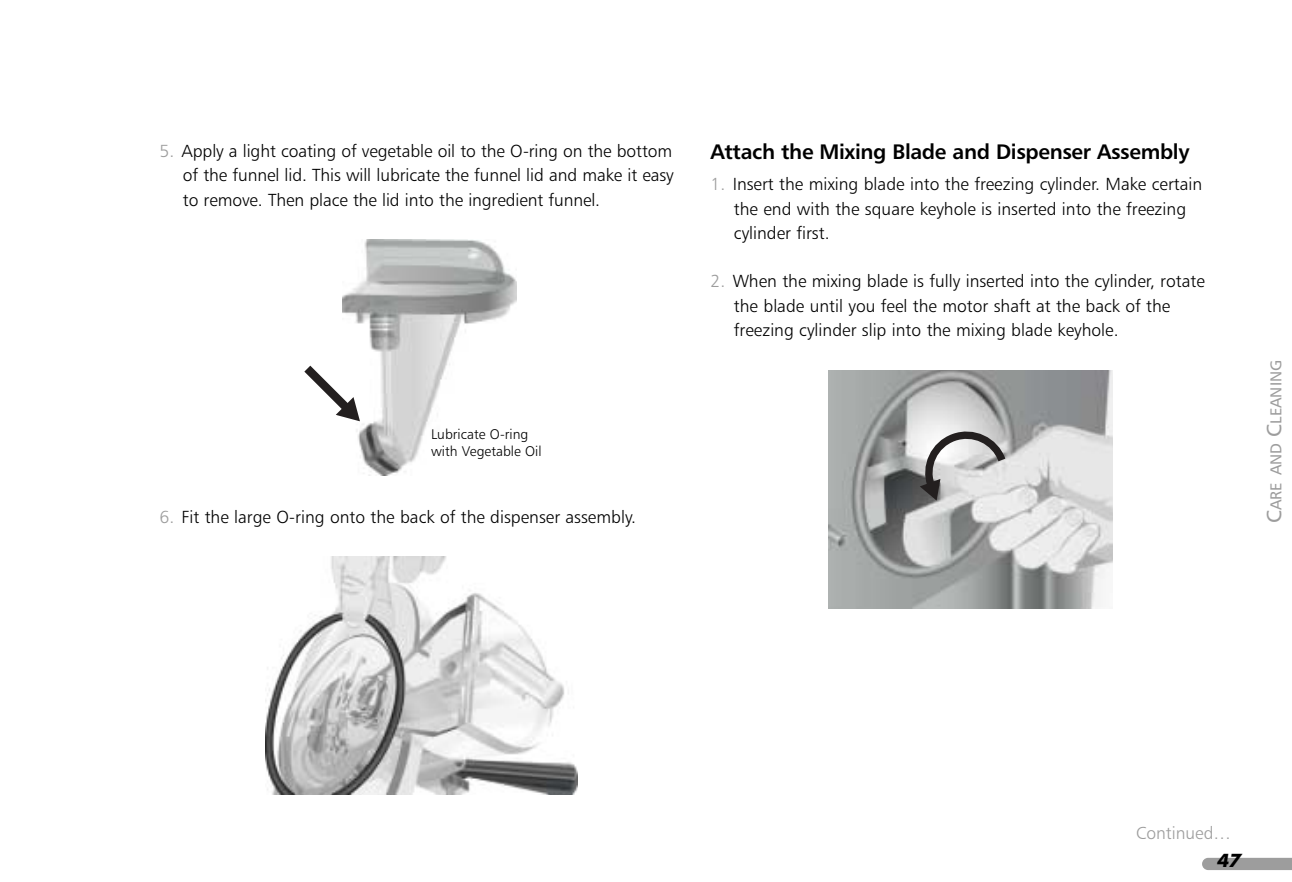
<style>
.page{position:relative;width:1292px;height:882px;background:#fff}
.page>*{position:absolute;margin:0;border:0;box-sizing:border-box;transform-origin:0 0}
.t1{font:21px "Humanist 777 BT Bold B";letter-spacing:-.02em;color:#000}
.t2{font:17.5px/24.5px "Humanist 777 BT Light B";color:#000}
.t3{font:17.5px "Humanist 777 BT Light B";color:#9d9d9d}
.t4{font:italic 700 17.5px "Futura";color:#000}
.t5{font:15.75px "Humanist 777 BT Roman B";color:#9d9d9d}
.t6{font:14px/16.4px "Humanist 777 BT Light B";color:#000}
.s1{color:#9d9d9d}
.s2{font-size:21px}
</style>
<div class="page">
<svg style="left:1202px;top:858px;width:90px;height:12px"></svg>
<img style="left:265px;top:557px;width:312px;height:238px">
<img style="left:342px;top:240px;width:175px;height:236px">
<svg style="left:304px;top:351px;width:69px;height:70px"></svg>
<img style="left:829px;top:370px;width:283px;height:238px">
<svg style="left:919px;top:430px;width:97px;height:82px;background:#bdbdbd"></svg>
<p class="t2" style="left:183px;top:139px;width:492px;text-align:justify;text-indent:-23px"><span class="s1">5.</span> Apply a light coating of vegetable oil to the O-ring on the bottom of the funnel lid. This will lubricate the funnel lid and make it easy to remove. Then place the lid into the ingredient funnel.</p>
<p class="t6" style="left:431px;top:427px;width:112px">Lubricate O-ring with Vegetable Oil</p>
<p class="t2" style="left:160px;top:506px;width:478px"><span class="s1">6.</span> Fit the large O-ring onto the back of the dispenser assembly.</p>
<p class="t1" style="left:710px;top:143px;width:480px">Attach the Mixing Blade and Dispenser Assembly</p>
<p class="t2" style="left:734px;top:173px;width:470px;text-indent:-23px"><span class="s1">1.</span> Insert the mixing blade into the freezing cylinder. Make certain the end with the square keyhole is inserted into the freezing cylinder first.</p>
<p class="t2" style="left:734px;top:270px;width:472px;text-indent:-23px"><span class="s1">2.</span> When the mixing blade is fully inserted into the cylinder, rotate the blade until you feel the motor shaft at the back of the freezing cylinder slip into the mixing blade keyhole.</p>
<p class="t5" style="left:1269px;top:523px;width:164px;rotate:-90deg"><span class="s2">C</span>ARE AND <span class="s2">C</span>LEANING</p>
<p class="t3" style="left:1136px;top:826px;width:96px">Continued…</p>
<p class="t4" style="left:1216px;top:852px;width:26px">47</p>
</div>
